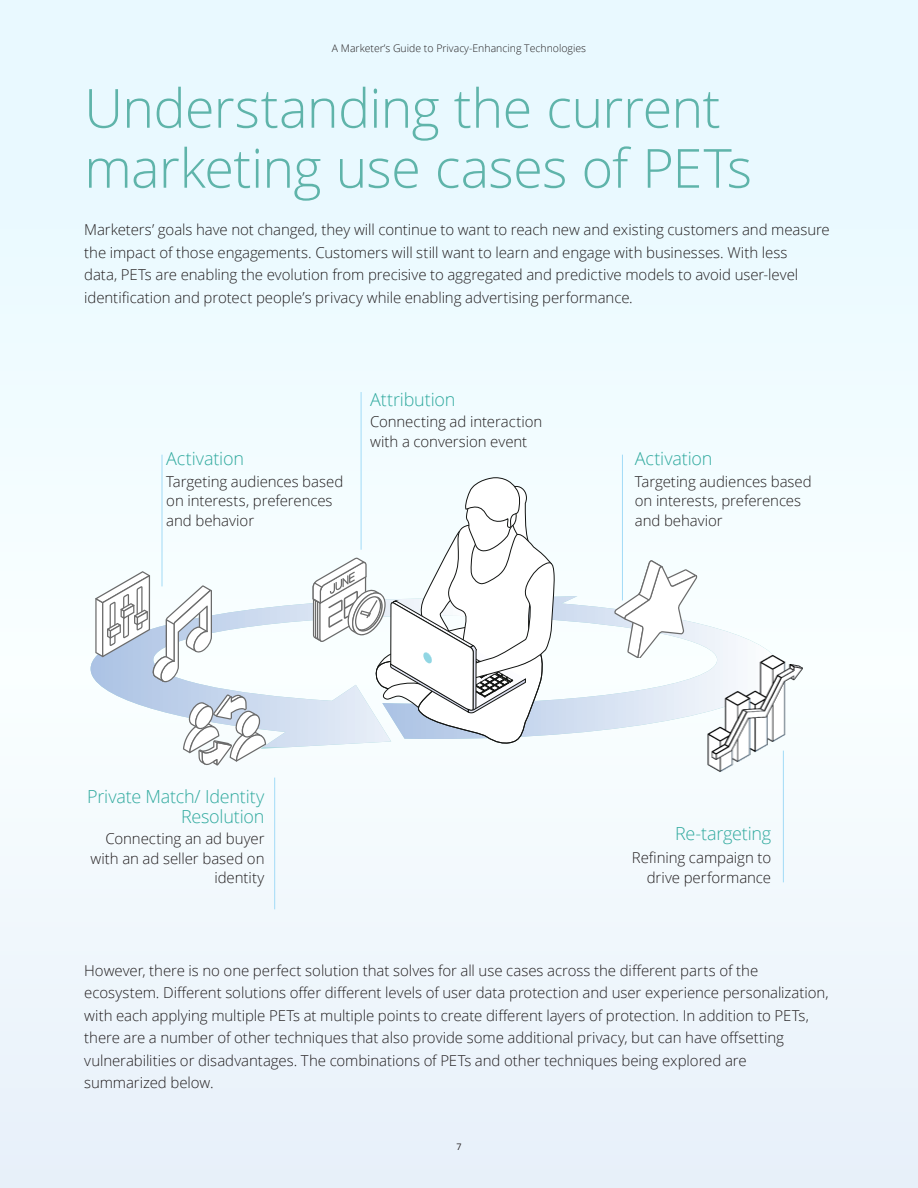
<style>
.page{position:relative;width:918px;height:1188px;background:#eef9ff}
.page>*{position:absolute;margin:0;border:0;box-sizing:border-box;transform-origin:0 0}
.t1{font:300 54px/60px "Open Sans";letter-spacing:-.015em;color:#5fb4aa}
.t2{font:300 18px/19.5px "Open Sans";letter-spacing:-.01em;color:#31aa9f;text-align:right}
.t3{font:300 15px/22.5px "Open Sans";letter-spacing:-.005em;color:#231f20}
.t4{font:300 10.5px "Open Sans";color:#231f20}
.t5{font:9px "Open Sans";color:#231f20}
</style>
<div class="page">
<img style="left:91px;top:599px;width:252px;height:148px">
<img style="left:555px;top:596px;width:225px;height:139px">
<svg style="left:183px;top:694px;width:83px;height:71px"></svg>
<svg style="left:95px;top:571px;width:117px;height:112px"></svg>
<img style="left:688px;top:648px;width:118px;height:124px">
<svg style="left:614px;top:560px;width:83px;height:98px"></svg>
<hr style="left:162px;top:455px;width:1px;height:131px;background:#a2dbf7">
<hr style="left:622px;top:455px;width:1px;height:145px;background:#a2dbf7">
<hr style="left:361px;top:392px;width:1px;height:158px;background:#a2dbf7">
<hr style="left:274px;top:778px;width:1px;height:131px;background:#a2dbf7">
<hr style="left:783px;top:751px;width:1px;height:131px;background:#a2dbf7">
<svg style="left:313px;top:477px;width:242px;height:267px"></svg>
<p class="t4" style="left:332px;top:41px;width:256px">A Marketer’s Guide to Privacy-Enhancing Technologies</p>
<p class="t1" style="left:84px;top:77px;width:669px">Understanding the current marketing use cases of PETs</p>
<p class="t3" style="left:84px;top:218px;width:747px">Marketers’ goals have not changed, they will continue to want to reach new and existing customers and measure the impact of those engagements. Customers will still want to learn and engage with businesses. With less<br>data, PETs are enabling the evolution from precisive to aggregated and predictive models to avoid user-level identification and protect people’s privacy while enabling advertising performance.</p>
<p class="t2" style="left:370px;top:389px;width:87px">Attribution</p>
<p class="t3" style="left:370px;top:412px;width:174px;line-height:19.5px">Connecting ad interaction with a conversion event</p>
<p class="t2" style="left:166px;top:448px;width:79px">Activation</p>
<p class="t2" style="left:635px;top:448px;width:79px">Activation</p>
<p class="t3" style="left:166px;top:471px;width:178px;line-height:19.5px">Targeting audiences based on interests, preferences and behavior</p>
<p class="t3" style="left:635px;top:471px;width:178px;line-height:19.5px">Targeting audiences based on interests, preferences and behavior</p>
<p class="t2" style="left:87px;top:786px;width:179px">Private Match/ Identity<br>Resolution</p>
<p class="t3" style="left:90px;top:829px;width:176px;line-height:19.5px;text-align:right">Connecting an ad buyer with an ad seller based on identity</p>
<p class="t2" style="left:675px;top:823px;width:98px">Re-targeting</p>
<p class="t3" style="left:632px;top:848px;width:141px;line-height:19.5px;text-align:right">Refining campaign to drive performance</p>
<p class="t3" style="left:84px;top:959px;width:746px">However, there is no one perfect solution that solves for all use cases across the different parts of the ecosystem. Different solutions offer different levels of user data protection and user experience personalization, with each applying multiple PETs at multiple points to create different layers of protection. In addition to PETs, there are a number of other techniques that also provide some additional privacy, but can have offsetting vulnerabilities or disadvantages. The combinations of PETs and other techniques being explored are summarized below.</p>
<p class="t5" style="left:456px;top:1141px;width:7px">7</p>
</div>
